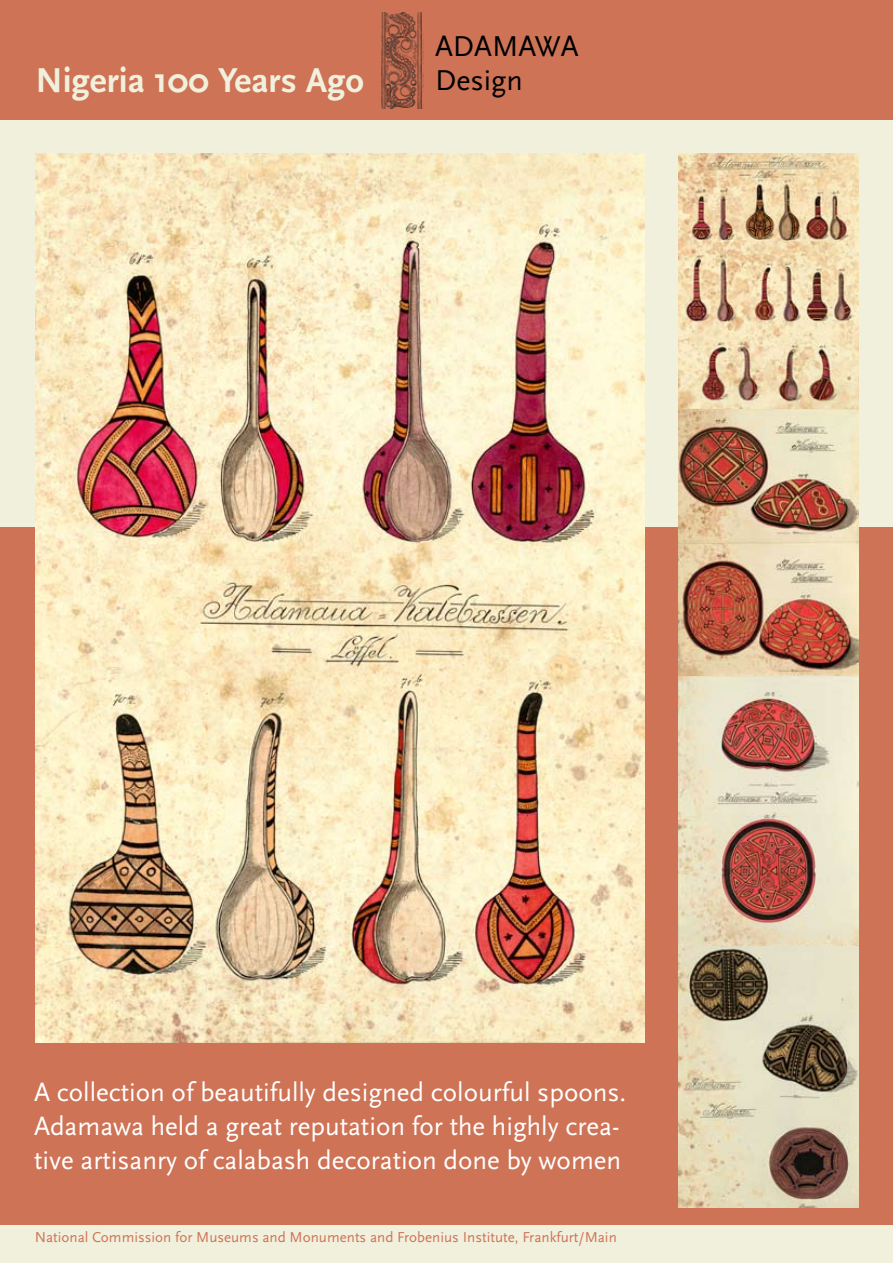
<style>
.page{position:relative;width:893px;height:1263px;background:#fff}
.page>*{position:absolute;margin:0;border:0;box-sizing:border-box;transform-origin:0 0}
.t1{font:700 36px "Scala Sans";color:#f1f0dd}
.t2{font:30px/34px "Scala Sans";color:#000}
.t3{font:27px/34px "Scala Sans";color:#fff}
.t4{font:15px "Scala Sans";color:#ce7356}
</style>
<div class="page">
<div style="left:0;top:119px;width:893px;height:1144px;background:#f1f0dd"></div>
<div style="left:0;top:0;width:893px;height:119px;background:#ce7356"></div>
<div style="left:0;top:527px;width:893px;height:698px;background:#ce7356"></div>
<img style="left:381px;top:13px;width:42px;height:95px">
<img style="left:678px;top:676px;width:181px;height:532px">
<img style="left:678px;top:408px;width:181px;height:268px">
<img style="left:678px;top:153px;width:181px;height:255px">
<img style="left:35px;top:153px;width:609px;height:889px">
<h1 class="t1" style="left:35px;top:61px;width:330px">Nigeria 100 Years Ago</h1>
<p class="t2" style="left:435px;top:30px;width:145px">ADAMAWA<br>Design</p>
<p class="t3" style="left:34px;top:1075px;width:594px">A collection of beautifully designed colourful spoons.<br>Adamawa held a great reputation for the highly crea&shy;tive artisanry of calabash decoration done by women</p>
<p class="t4" style="left:35px;top:1229px;width:584px">National Commission for Museums and Monuments and Frobenius Institute, Frankfurt/Main</p>
</div>
